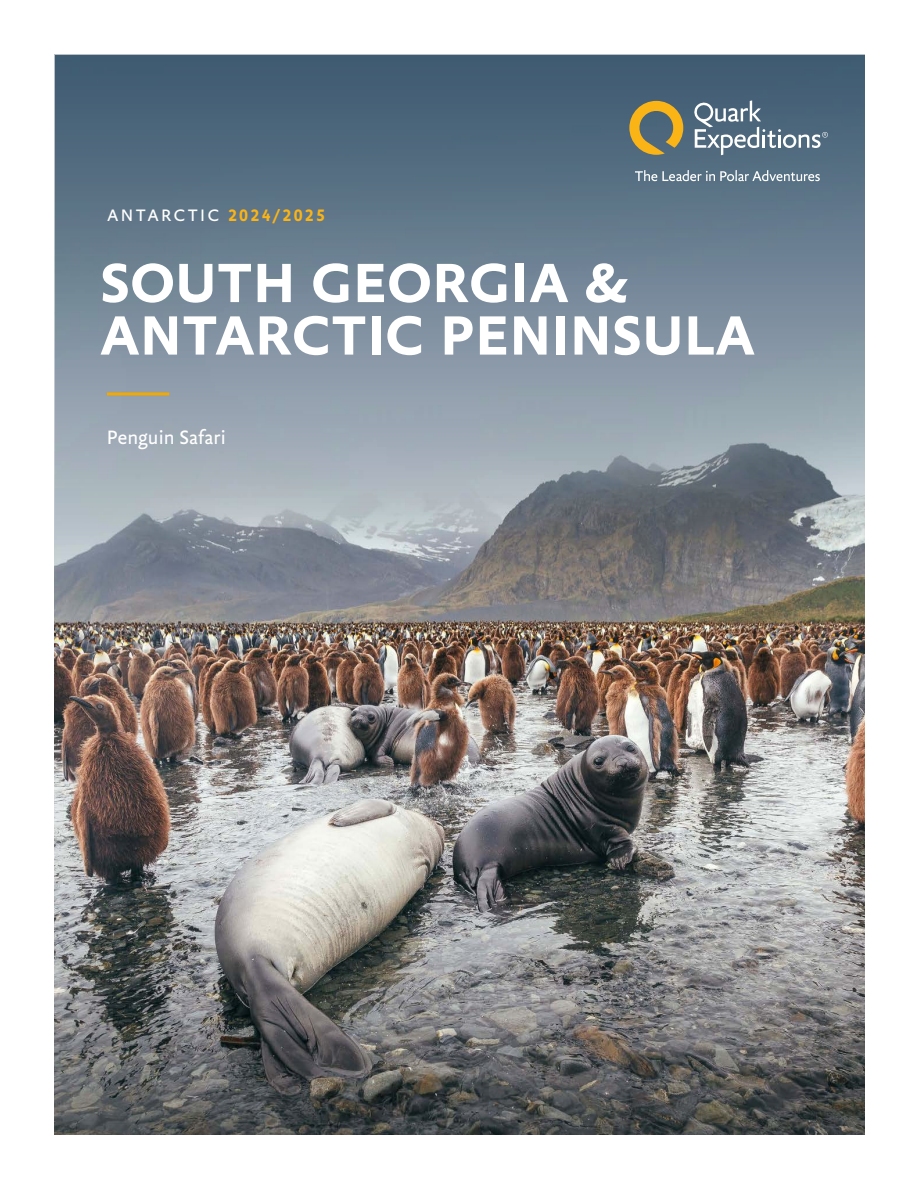
<style>
.page{position:relative;width:918px;height:1188px;background:#fff}
.page>*{position:absolute;margin:0;border:0;box-sizing:border-box;transform-origin:0 0}
.Voyage_Header{font:700 60px/52.5px "Yoga Sans OT";letter-spacing:.02em;color:#fff}
.Voyage_Subhead{font:21px "Yoga Sans OT";color:#fff}
.Season_Marker___Date{font:18px "Yoga Sans OT";letter-spacing:.135em;color:#fff}
.s1{font-weight:700;color:#fbb416}
</style>
<div class="page">
<img style="left:55px;top:652px;width:810px;height:482px">
<svg style="left:55px;top:55px;width:810px;height:597px;background:#778591"></svg>
<hr style="left:107px;top:392px;width:62px;height:3px;background:#f2a900">
<svg style="left:629px;top:101px;width:54px;height:54px;background:#97874f"></svg>
<svg style="left:693px;top:100px;width:135px;height:55px;background:#6a8091"></svg>
<svg style="left:635px;top:170px;width:185px;height:11px;background:#8395a3"></svg>
<p class="Season_Marker___Date" style="left:107px;top:205px;width:220px">ANTARCTIC <span class="s1">2024/2025</span></p>
<p class="Voyage_Header" style="left:100px;top:258px;width:656px">SOUTH GEORGIA &amp;<br>ANTARCTIC PENINSULA</p>
<p class="Voyage_Subhead" style="left:107px;top:426px;width:120px">Penguin Safari</p>
</div>
